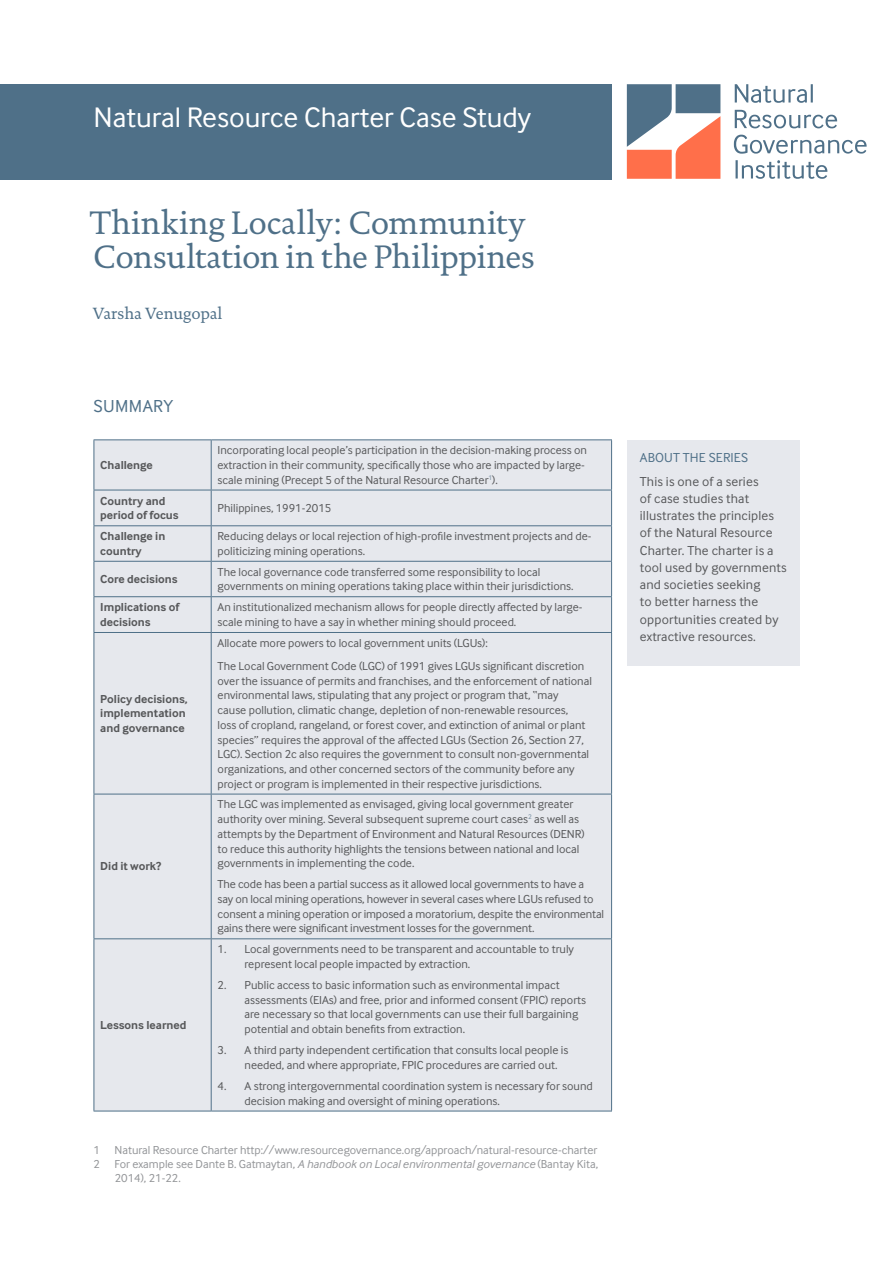
<style>
.page{position:relative;width:893px;height:1263px;background:#fff}
.page>*{position:absolute;margin:0;border:0;box-sizing:border-box;transform-origin:0 0}
.Paper_title{font:33px/34.5px "DTL Documenta T";letter-spacing:.005em;color:#4f7088}
.Briefing_header{font:29.25px "Inter Face";color:#fff}
.Subhead_1{font:18px "Inter Face";letter-spacing:.02em;color:#4f7088}
.Paper_authors__fro{font:16.5px "DTL Documenta T";color:#4f7088}
.Box_text{font:13.5px/17.2px "Inter Face";letter-spacing:.01em;color:#57585a}
.About_the_series_b{font:13.5px "Inter Face";letter-spacing:.01em;color:#4f7088}
.Table_text_body{font:12px/14.7px "Inter Face";color:#57585a}
.Footnote_first{font:12px/14.2px "Inter Face";color:#939598}
.Table_text_body-2{font:700 12px/14.7px "Inter Face";color:#57585a}
.s1{font-style:italic}
</style>
<div class="page">
<div style="left:0;top:84px;width:612px;height:95px;background:#4f7088"></div>
<svg style="left:735px;top:160px;width:92px;height:19px"></svg>
<svg style="left:734px;top:135px;width:133px;height:19px"></svg>
<svg style="left:735px;top:110px;width:102px;height:18px"></svg>
<svg style="left:735px;top:84px;width:78px;height:19px"></svg>
<svg style="left:627px;top:84px;width:93px;height:95px"></svg>
<div style="left:95px;top:440px;width:516px;height:671px;background:#e6e8ed"></div>
<hr style="left:94px;top:439px;width:117px;height:1px;background:#4f7088">
<hr style="left:94px;top:440px;width:1px;height:50px;background:#4f7088">
<hr style="left:211px;top:439px;width:401px;height:1px;background:#4f7088">
<hr style="left:211px;top:440px;width:1px;height:50px;background:#4f7088">
<hr style="left:611px;top:440px;width:1px;height:50px;background:#4f7088">
<hr style="left:94px;top:490px;width:117px;height:1px;background:#4f7088">
<hr style="left:94px;top:490px;width:1px;height:35px;background:#4f7088">
<hr style="left:211px;top:490px;width:401px;height:1px;background:#4f7088">
<hr style="left:211px;top:490px;width:1px;height:35px;background:#4f7088">
<hr style="left:611px;top:490px;width:1px;height:35px;background:#4f7088">
<hr style="left:94px;top:525px;width:117px;height:1px;background:#4f7088">
<hr style="left:94px;top:526px;width:1px;height:35px;background:#4f7088">
<hr style="left:211px;top:525px;width:401px;height:1px;background:#4f7088">
<hr style="left:211px;top:526px;width:1px;height:35px;background:#4f7088">
<hr style="left:611px;top:526px;width:1px;height:35px;background:#4f7088">
<hr style="left:94px;top:561px;width:117px;height:1px;background:#4f7088">
<hr style="left:94px;top:562px;width:1px;height:34px;background:#4f7088">
<hr style="left:211px;top:561px;width:401px;height:1px;background:#4f7088">
<hr style="left:211px;top:562px;width:1px;height:34px;background:#4f7088">
<hr style="left:611px;top:562px;width:1px;height:34px;background:#4f7088">
<hr style="left:94px;top:596px;width:117px;height:1px;background:#4f7088">
<hr style="left:94px;top:597px;width:1px;height:35px;background:#4f7088">
<hr style="left:211px;top:596px;width:401px;height:1px;background:#4f7088">
<hr style="left:211px;top:597px;width:1px;height:35px;background:#4f7088">
<hr style="left:611px;top:597px;width:1px;height:35px;background:#4f7088">
<hr style="left:94px;top:632px;width:117px;height:1px;background:#4f7088">
<hr style="left:94px;top:633px;width:1px;height:161px;background:#4f7088">
<hr style="left:211px;top:632px;width:401px;height:1px;background:#4f7088">
<hr style="left:211px;top:633px;width:1px;height:161px;background:#4f7088">
<hr style="left:611px;top:633px;width:1px;height:161px;background:#4f7088">
<hr style="left:94px;top:794px;width:117px;height:1px;background:#4f7088">
<hr style="left:94px;top:794px;width:1px;height:144px;background:#4f7088">
<hr style="left:211px;top:794px;width:401px;height:1px;background:#4f7088">
<hr style="left:211px;top:794px;width:1px;height:144px;background:#4f7088">
<hr style="left:611px;top:794px;width:1px;height:144px;background:#4f7088">
<hr style="left:94px;top:938px;width:117px;height:1px;background:#4f7088">
<hr style="left:94px;top:939px;width:1px;height:172px;background:#4f7088">
<hr style="left:211px;top:938px;width:401px;height:1px;background:#4f7088">
<hr style="left:211px;top:939px;width:1px;height:172px;background:#4f7088">
<hr style="left:611px;top:939px;width:1px;height:172px;background:#4f7088">
<hr style="left:94px;top:1111px;width:117px;height:1px;background:#4f7088">
<hr style="left:211px;top:1111px;width:401px;height:1px;background:#4f7088">
<div style="left:627px;top:440px;width:172px;height:225px;background:#e6e8ed"></div>
<p class="Briefing_header" style="left:94px;top:101px;width:439px">Natural Resource Charter Case Study</p>
<p class="Paper_title" style="left:90px;top:205px;width:447px">Thinking Locally: Community<br>Consultation in the Philippines</p>
<p class="Paper_authors__fro" style="left:93px;top:303px;width:131px">Varsha Venugopal</p>
<p class="Subhead_1" style="left:94px;top:396px;width:81px">SUMMARY</p>
<p class="Table_text_body-2" style="left:100px;top:458px;width:54px">Challenge</p>
<p class="Table_text_body" style="left:218px;top:443px;width:371px">Incorporating local people’s participation in the decision-making process on extraction in their community, specifically those who are impacted by large&shy;scale mining (Precept 5 of the Natural Resource Charter<sup>1</sup>).</p>
<p class="Table_text_body-2" style="left:100px;top:493px;width:80px">Country and period of focus</p>
<p class="Table_text_body" style="left:218px;top:500px;width:115px">Philippines, 1991-2015</p>
<p class="Table_text_body-2" style="left:100px;top:529px;width:67px">Challenge in country</p>
<p class="Table_text_body" style="left:218px;top:529px;width:375px">Reducing delays or local rejection of high-profile investment projects and de&shy;politicizing mining operations.</p>
<p class="Table_text_body-2" style="left:100px;top:572px;width:79px">Core decisions</p>
<p class="Table_text_body" style="left:218px;top:564px;width:358px">The local governance code transferred some responsibility to local governments on mining operations taking place within their jurisdictions.</p>
<p class="Table_text_body-2" style="left:100px;top:600px;width:81px">Implications of decisions</p>
<p class="Table_text_body" style="left:218px;top:600px;width:367px">An institutionalized mechanism allows for people directly affected by large&shy;scale mining to have a say in whether mining should proceed.</p>
<p class="Table_text_body-2" style="left:100px;top:691px;width:89px">Policy decisions, implementation and governance</p>
<p class="Table_text_body-2" style="left:100px;top:859px;width:63px">Did it work?</p>
<p class="Table_text_body" style="left:218px;top:635px;width:272px">Allocate more powers to local government units (LGUs):</p>
<p class="Table_text_body" style="left:218px;top:659px;width:376px">The Local Government Code (LGC) of 1991 gives LGUs significant discretion over the issuance of permits and franchises, and the enforcement of national environmental laws, stipulating that any project or program that, “may<br>cause pollution, climatic change, depletion of non-renewable resources,<br>loss of cropland, rangeland, or forest cover, and extinction of animal or plant species” requires the approval of the affected LGUs (Section 26, Section 27, LGC). Section 2c also requires the government to consult non-governmental organizations, and other concerned sectors of the community before any project or program is implemented in their respective jurisdictions.</p>
<p class="Table_text_body" style="left:218px;top:797px;width:369px">The LGC was implemented as envisaged, giving local government greater authority over mining. Several subsequent supreme court cases<sup>2</sup> as well as attempts by the Department of Environment and Natural Resources (DENR) to reduce this authority highlights the tensions between national and local governments in implementing the code.</p>
<p class="Table_text_body" style="left:218px;top:877px;width:388px">The code has been a partial success as it allowed local governments to have a<br>say on local mining operations, however in several cases where LGUs refused to consent a mining operation or imposed a moratorium, despite the environmental gains there were significant investment losses for the government.</p>
<p class="Table_text_body" style="left:245px;top:942px;width:331px;text-indent:-27px">1. Local governments need to be transparent and accountable to truly represent local people impacted by extraction.</p>
<p class="Table_text_body" style="left:245px;top:977px;width:343px;text-indent:-27px">2. Public access to basic information such as environmental impact assessments (EIAs) and free, prior and informed consent (FPIC) reports are necessary so that local governments can use their full bargaining potential and obtain benefits from extraction.</p>
<p class="Table_text_body" style="left:245px;top:1043px;width:325px;text-indent:-27px">3. A third party independent certification that consults local people is needed, and where appropriate, FPIC procedures are carried out.</p>
<p class="Table_text_body" style="left:245px;top:1078px;width:350px;text-indent:-27px">4. A strong intergovernmental coordination system is necessary for sound decision making and oversight of mining operations.</p>
<p class="Footnote_first" style="left:94px;top:1142px;width:505px">1 Natural Resource Charter http://www.resourcegovernance.org/approach/natural-resource-charter</p>
<p class="Footnote_first" style="left:115px;top:1157px;width:485px;text-indent:-21px">2 For example see Dante B. Gatmaytan, <span class="s1">A handbook on Local environmental governance</span> (Bantay Kita,<br>2014), 21-22.</p>
<p class="Table_text_body-2" style="left:100px;top:1017px;width:88px">Lessons learned</p>
<p class="About_the_series_b" style="left:640px;top:450px;width:110px">ABOUT THE SERIES</p>
<p class="Box_text" style="left:640px;top:472px;width:148px">This is one of a series<br>of case studies that illustrates the principles of the Natural Resource<br>Charter. The charter is a tool used by governments and societies seeking<br>to better harness the opportunities created by extractive resources.</p>
</div>
